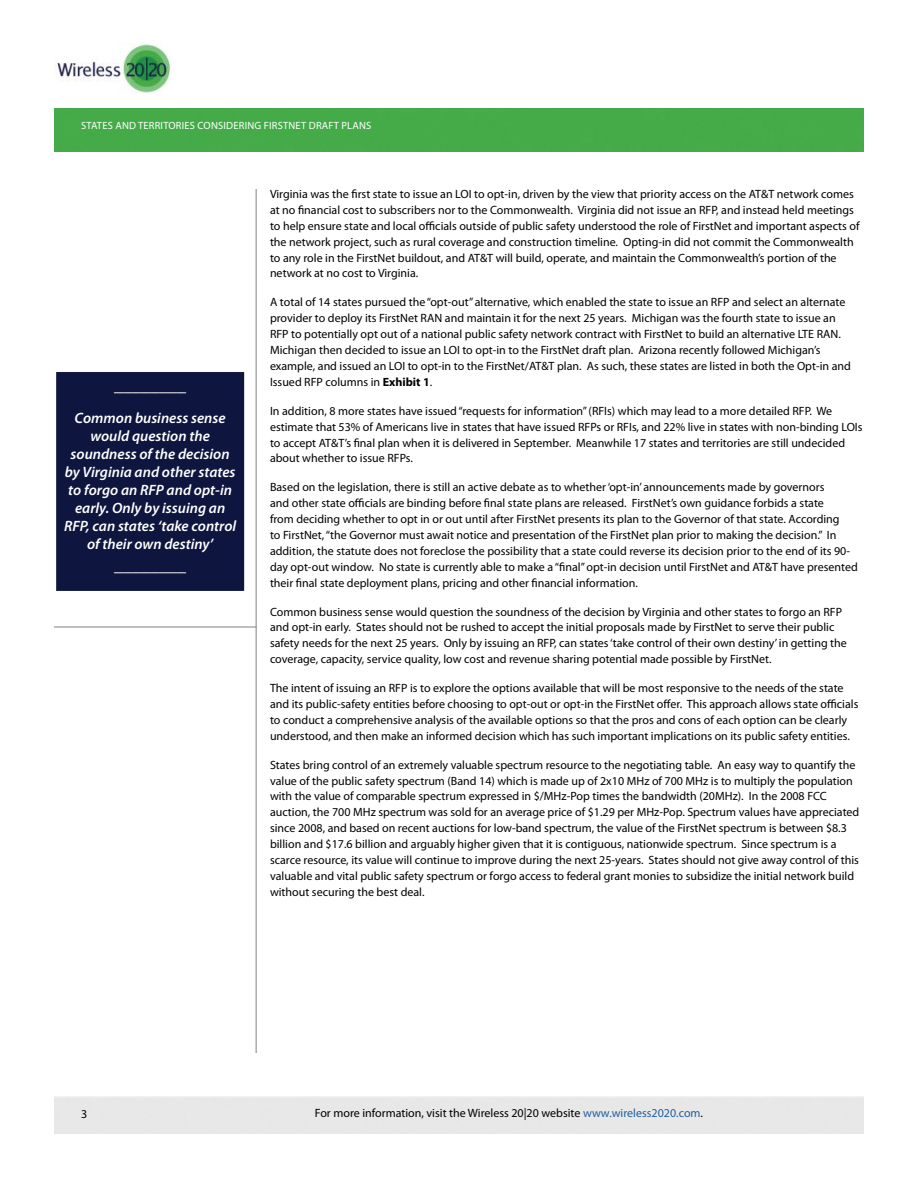
<style>
.page{position:relative;width:918px;height:1188px;background:#fff}
.page>*{position:absolute;margin:0;border:0;box-sizing:border-box;transform-origin:0 0}
.t1{font:900 18px "Myriad Pro";color:#fff}
.t2{font:italic 600 15px/18px "Myriad Pro";color:#fff;text-align:center}
.t3{font:12px/15.9px "Myriad Pro";color:#000}
.t4{font:10.5px "Myriad Pro";color:#fff}
.s1{font-weight:700}
.s2{color:#215e9e}
</style>
<div class="page">
<div style="left:54px;top:108px;width:810px;height:44px;background:#45ab49"></div>
<img style="left:55px;top:44px;width:116px;height:49px">
<hr style="left:256px;top:189px;width:1px;height:864px;background:#808084">
<hr style="left:54px;top:627px;width:202px;height:1px;background:#808084">
<div style="left:56px;top:372px;width:189px;height:219px;background:#0e153f"></div>
<hr style="left:244px;top:372px;width:1px;height:219px;background:#fff">
<p class="t4" style="left:81px;top:119px;width:12px">States</p>
<p class="t4" style="left:115px;top:119px;width:8px">and</p>
<p class="t4" style="left:138px;top:119px;width:7px">territories</p>
<p class="t4" style="left:198px;top:119px;width:7px">considering</p>
<p class="t4" style="left:264px;top:119px;width:7px">firstnet</p>
<p class="t4" style="left:309px;top:119px;width:7px">draft</p>
<p class="t4" style="left:342px;top:119px;width:7px">plans</p>
<h1 class="t1" style="left:114px;top:375px;width:73px">________</h1>
<p class="t2" style="left:64px;top:409px;width:174px">Common business sense would question the soundness of the decision by Virginia and other states to forgo an RFP and opt-in early. Only by issuing an<br>RFP, can states ‘take control of their own destiny’</p>
<h1 class="t1" style="left:114px;top:555px;width:73px">________</h1>
<p class="t3" style="left:270px;top:186px;width:591px">Virginia was the first state to issue an LOI to opt-in, driven by the view that priority access on the AT&amp;T network comes at no financial cost to subscribers nor to the Commonwealth. Virginia did not issue an RFP, and instead held meetings to help ensure state and local officials outside of public safety understood the role of FirstNet and important aspects of the network project, such as rural coverage and construction timeline. Opting-in did not commit the Commonwealth to any role in the FirstNet buildout, and AT&amp;T will build, operate, and maintain the Commonwealth’s portion of the network at no cost to Virginia.</p>
<p class="t3" style="left:270px;top:294px;width:582px">A total of 14 states pursued the “opt-out” alternative, which enabled the state to issue an RFP and select an alternate provider to deploy its FirstNet RAN and maintain it for the next 25 years. Michigan was the fourth state to issue an RFP to potentially opt out of a national public safety network contract with FirstNet to build an alternative LTE RAN.<br>Michigan then decided to issue an LOI to opt-in to the FirstNet draft plan. Arizona recently followed Michigan’s example, and issued an LOI to opt-in to the FirstNet/AT&amp;T plan. As such, these states are listed in both the Opt-in and Issued RFP columns in <span class="s1">Exhibit 1</span>.</p>
<p class="t3" style="left:270px;top:403px;width:594px">In addition, 8 more states have issued “requests for information” (RFIs) which may lead to a more detailed RFP. We estimate that 53% of Americans live in states that have issued RFPs or RFIs, and 22% live in states with non-binding LOIs to accept AT&amp;T’s final plan when it is delivered in September. Meanwhile 17 states and territories are still undecided about whether to issue RFPs.</p>
<p class="t3" style="left:270px;top:479px;width:589px">Based on the legislation, there is still an active debate as to whether ‘opt-in’ announcements made by governors<br>and other state officials are binding before final state plans are released. FirstNet’s own guidance forbids a state<br>from deciding whether to opt in or out until after FirstNet presents its plan to the Governor of that state. According<br>to FirstNet, “the Governor must await notice and presentation of the FirstNet plan prior to making the decision.” In addition, the statute does not foreclose the possibility that a state could reverse its decision prior to the end of its 90- day opt-out window. No state is currently able to make a “final” opt-in decision until FirstNet and AT&amp;T have presented their final state deployment plans, pricing and other financial information.</p>
<p class="t3" style="left:270px;top:603px;width:578px">Common business sense would question the soundness of the decision by Virginia and other states to forgo an RFP and opt-in early. States should not be rushed to accept the initial proposals made by FirstNet to serve their public safety needs for the next 25 years. Only by issuing an RFP, can states ‘take control of their own destiny’ in getting the coverage, capacity, service quality, low cost and revenue sharing potential made possible by FirstNet.</p>
<p class="t3" style="left:270px;top:680px;width:590px">The intent of issuing an RFP is to explore the options available that will be most responsive to the needs of the state and its public-safety entities before choosing to opt-out or opt-in the FirstNet offer. This approach allows state officials to conduct a comprehensive analysis of the available options so that the pros and cons of each option can be clearly understood, and then make an informed decision which has such important implications on its public safety entities.</p>
<p class="t3" style="left:270px;top:756px;width:591px">States bring control of an extremely valuable spectrum resource to the negotiating table. An easy way to quantify the value of the public safety spectrum (Band 14) which is made up of 2x10 MHz of 700 MHz is to multiply the population with the value of comparable spectrum expressed in $/MHz-Pop times the bandwidth (20MHz). In the 2008 FCC auction, the 700 MHz spectrum was sold for an average price of $1.29 per MHz-Pop. Spectrum values have appreciated since 2008, and based on recent auctions for low-band spectrum, the value of the FirstNet spectrum is between $8.3 billion and $17.6 billion and arguably higher given that it is contiguous, nationwide spectrum. Since spectrum is a scarce resource, its value will continue to improve during the next 25-years. States should not give away control of this valuable and vital public safety spectrum or forgo access to federal grant monies to subsidize the initial network build without securing the best deal.</p>
<p class="t3" style="left:81px;top:1105px;width:8px">3</p>
<p class="t3" style="left:315px;top:1105px;width:390px">For more information, visit the Wireless 20|20 website <span class="s2">www.wireless2020.com</span>.</p>
</div>
